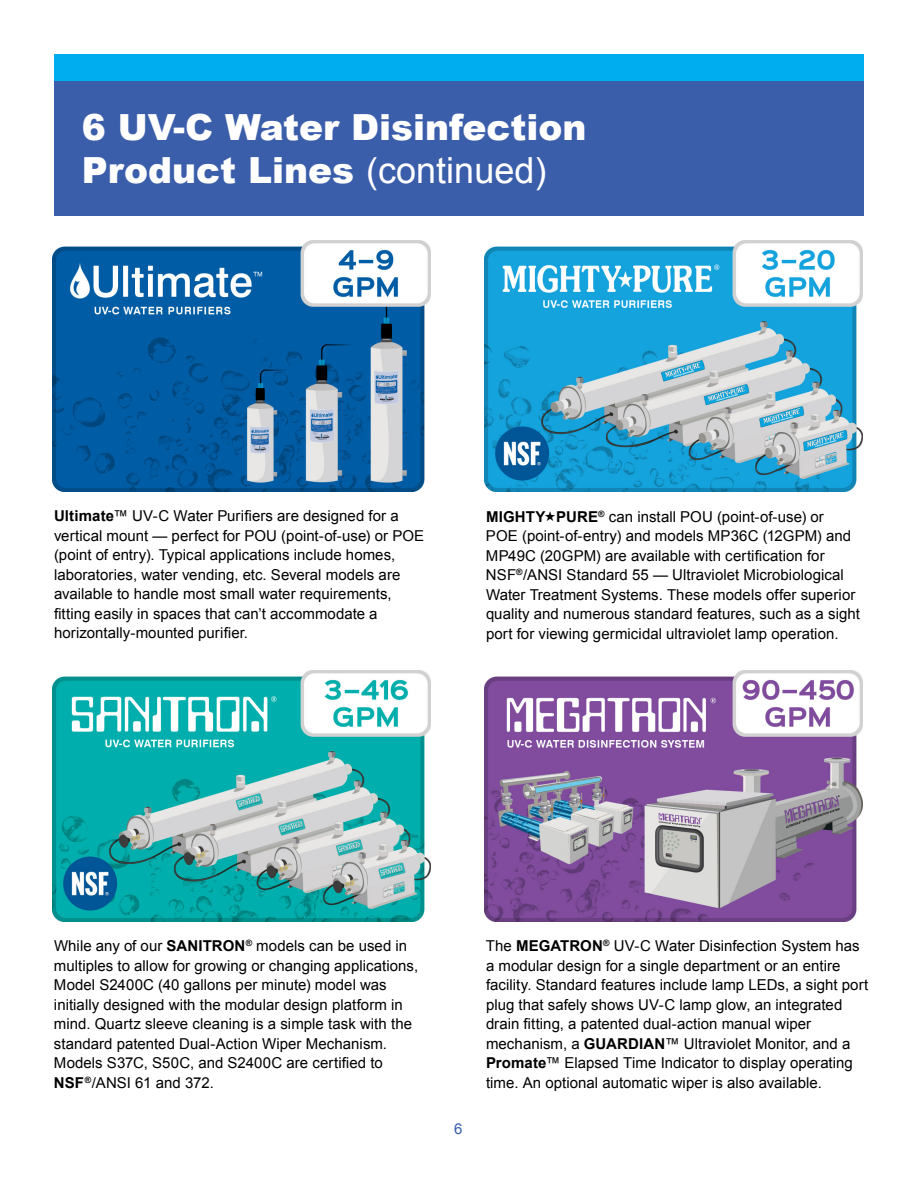
<style>
.page{position:relative;width:918px;height:1188px;background:#fff}
.page>*{position:absolute;margin:0;border:0;box-sizing:border-box;transform-origin:0 0}
.t1{font:900 36px/43.2px "Arial";color:#fff}
.t2{font:15px/19.5px "Arial";letter-spacing:.005em;color:#000}
.t3{font:15px "Arial";color:#395eac}
.s1{font-weight:400}
.s2{font-weight:700}
</style>
<div class="page">
<div style="left:54px;top:54px;width:810px;height:27px;background:#00aeef"></div>
<div style="left:54px;top:81px;width:810px;height:135px;background:#3b5eab"></div>
<img style="left:52px;top:670px;width:378px;height:252px">
<img style="left:484px;top:240px;width:378px;height:252px">
<img style="left:484px;top:670px;width:378px;height:252px">
<img style="left:52px;top:240px;width:378px;height:252px">
<h1 class="t1" style="left:82px;top:104px;width:506px">6 UV-C Water Disinfection<br>Product Lines <span class="s1">(continued)</span></h1>
<p class="t2" style="left:54px;top:506px;width:372px"><span class="s2">Ultimate</span>™ UV-C Water Purifiers are designed for a vertical mount — perfect for POU (point-of-use) or POE (point of entry). Typical applications include homes, laboratories, water vending, etc. Several models are available to handle most small water requirements, fitting easily in spaces that can’t accommodate a horizontally-mounted purifier.</p>
<p class="t2" style="left:486px;top:507px;width:375px"><span class="s2">MIGHTY PURE</span><sup>®</sup> can install POU (point-of-use) or<br>POE (point-of-entry) and models MP36C (12GPM) and MP49C (20GPM) are available with certification for NSF<sup>®</sup>/ANSI Standard 55 — Ultraviolet Microbiological Water Treatment Systems. These models offer superior quality and numerous standard features, such as a sight port for viewing germicidal ultraviolet lamp operation.</p>
<p class="t2" style="left:54px;top:936px;width:366px">While any of our <span class="s2">SANITRON</span><sup>®</sup> models can be used in multiples to allow for growing or changing applications, Model S2400C (40 gallons per minute) model was initially designed with the modular design platform in mind. Quartz sleeve cleaning is a simple task with the standard patented Dual-Action Wiper Mechanism.<br>Models S37C, S50C, and S2400C are certified to <span class="s2">NSF</span><sup>®</sup>/ANSI 61 and 372.</p>
<p class="t2" style="left:486px;top:936px;width:384px">The <span class="s2">MEGATRON</span><sup>®</sup> UV-C Water Disinfection System has a modular design for a single department or an entire facility. Standard features include lamp LEDs, a sight port plug that safely shows UV-C lamp glow, an integrated drain fitting, a patented dual-action manual wiper mechanism, a <span class="s2">GUARDIAN</span>™ Ultraviolet Monitor, and a <span class="s2">Promate</span>™ Elapsed Time Indicator to display operating time. An optional automatic wiper is also available.</p>
<p class="t3" style="left:454px;top:1119px;width:10px">6</p>
</div>
